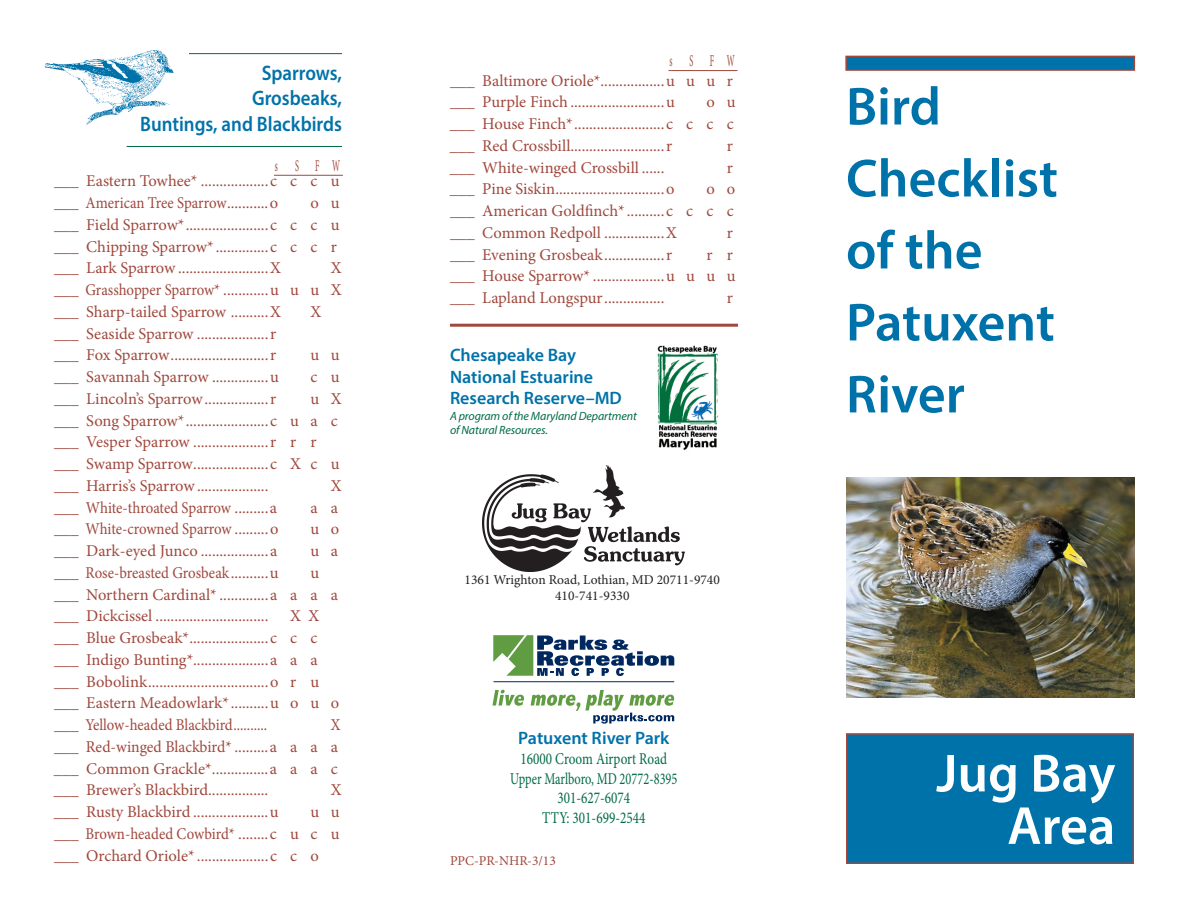
<style>
.page{position:relative;width:1188px;height:918px;background:#fff}
.page>*{position:absolute;margin:0;border:0;box-sizing:border-box;transform-origin:0 0}
.t1{font:600 54px/72px "Myriad Pro";color:#0072aa}
.t2{font:600 54px/52.5px "Myriad Pro";color:#fff;text-align:right}
.t3{font:600 21px/25.2px "Myriad Pro";color:#0072aa;text-align:right;scale:.9 1}
.t4{font:600 18px/21.6px "Myriad Pro";color:#0072aa}
.t5{font:16.5px/21.8px "Minion Pro";letter-spacing:-.005em;color:#a0483d}
.t6{font:16.5px/21.8px "Minion Pro";letter-spacing:-.005em;color:#a0483d;scale:.9 1}
.t7{font:16.5px/19.8px "Minion Pro";color:#006b48;text-align:center;scale:.8 1}
.t8{font:16.5px "Minion Pro";letter-spacing:-.005em;color:#a0483d;scale:.5 1}
.t9{font:13.5px/16.2px "Minion Pro";color:#231f20;text-align:center}
.t10{font:13.5px "Minion Pro";color:#a0483d}
.t11{font:italic 12px/13.5px "Myriad Pro";letter-spacing:-.01em;color:#006b48}
</style>
<div class="page">
<img style="left:45px;top:50px;width:129px;height:76px">
<div style="left:846px;top:733px;width:288px;height:131px;background:#0072aa;border:2px solid #a0483d"></div>
<div style="left:845px;top:56px;width:290px;height:15px;background:#0072aa;border:2px solid #a0483d"></div>
<hr style="left:274px;top:175px;width:69px;height:1px;background:#a0483d">
<hr style="left:189px;top:53px;width:153px;height:1px;background:#006b48">
<hr style="left:127px;top:146px;width:215px;height:1px;background:#006b48">
<hr style="left:669px;top:70px;width:68px;height:1px;background:#a0483d">
<hr style="left:450px;top:324px;width:288px;height:3px;background:#a0483d">
<img style="left:483px;top:465px;width:201px;height:107px">
<svg style="left:493px;top:635px;width:181px;height:41px"></svg>
<hr style="left:494px;top:681px;width:180px;height:1px;background:#00285f">
<svg style="left:492px;top:690px;width:32px;height:16px"></svg>
<svg style="left:531px;top:690px;width:143px;height:34px"></svg>
<img style="left:657px;top:345px;width:61px;height:105px">
<img style="left:846px;top:477px;width:288px;height:221px">
<p class="t3" style="left:140px;top:60px;width:226px">Sparrows,<br>Grosbeaks,<br>Buntings, and Blackbirds</p>
<p class="t8" style="left:275px;top:154px;width:132px">sSFW</p>
<p class="t5" style="left:54px;top:170px;width:287px">___ Eastern Towhee* ..................c c c u ___ American Tree Sparrow...........o</p>
<p class="t5" style="left:54px;top:192px;width:287px;text-indent:256px">o u ___ Field Sparrow*......................c c c u ___ Chipping Sparrow* ..............c c c r ___ Lark Sparrow ........................X</p>
<p class="t5" style="left:54px;top:257px;width:289px;text-align:justify;text-indent:277px">X ___ Grasshopper Sparrow* ............u u u X ___ Sharp-tailed Sparrow ..........X</p>
<p class="t5" style="left:311px;top:301px;width:12px">X</p>
<p class="t5" style="left:54px;top:323px;width:224px">___ Seaside Sparrow ...................r ___ Fox Sparrow..........................r</p>
<p class="t5" style="left:311px;top:344px;width:31px">u u</p>
<p class="t5" style="left:54px;top:366px;width:226px">___ Savannah Sparrow ...............u</p>
<p class="t5" style="left:311px;top:366px;width:31px">c u</p>
<p class="t5" style="left:54px;top:388px;width:224px">___ Lincoln’s Sparrow.................r</p>
<p class="t5" style="left:54px;top:388px;width:289px;text-indent:256px">u X ___ Song Sparrow*......................c u a c ___ Vesper Sparrow ....................r r r ___ Swamp Sparrow....................c X c u ___ Harris’s Sparrow...................</p>
<p class="t5" style="left:331px;top:475px;width:12px">X</p>
<p class="t5" style="left:54px;top:497px;width:225px">___ White-throated Sparrow .........a</p>
<p class="t5" style="left:311px;top:497px;width:29px">a a</p>
<p class="t5" style="left:54px;top:518px;width:226px">___ White-crowned Sparrow .........o</p>
<p class="t5" style="left:311px;top:518px;width:30px">u o</p>
<p class="t5" style="left:54px;top:540px;width:225px">___ Dark-eyed Junco ..................a</p>
<p class="t5" style="left:311px;top:540px;width:29px">u a</p>
<p class="t5" style="left:54px;top:562px;width:226px">___ Rose-breasted Grosbeak..........u</p>
<p class="t5" style="left:54px;top:562px;width:285px;text-indent:256px">u ___ Northern Cardinal* .............a a a a ___ Dickcissel ..............................</p>
<p class="t5" style="left:54px;top:605px;width:287px;text-indent:236px">X X ___ Blue Grosbeak*.....................c c c ___ Indigo Bunting*....................a a a ___ Bobolink................................o r u ___ Eastern Meadowlark*..........u o u o ___ Yellow-headed Blackbird..........</p>
<p class="t6" style="left:54px;top:714px;width:320px;text-indent:277px">X ___ Red-winged Blackbird* .........a a a a ___ Common Grackle*...............a a a c ___ Brewer’s Blackbird................</p>
<p class="t5" style="left:331px;top:779px;width:12px">X</p>
<p class="t5" style="left:54px;top:801px;width:226px">___ Rusty Blackbird ....................u</p>
<p class="t5" style="left:54px;top:801px;width:287px;text-align:justify;text-indent:256px">u u ___ Brown-headed Cowbird* ........c u c u ___ Orchard Oriole* ...................c c o</p>
<p class="t8" style="left:669px;top:50px;width:132px">sSFW</p>
<p class="t5" style="left:450px;top:70px;width:284px">___ Baltimore Oriole*.................u u u r ___ Purple Finch .........................u</p>
<p class="t5" style="left:450px;top:91px;width:287px;text-align:justify;text-indent:257px">o u ___ House Finch*........................c c c c ___ Red Crossbill.........................r</p>
<p class="t5" style="left:727px;top:135px;width:8px">r</p>
<p class="t5" style="left:450px;top:156px;width:216px">___ White-winged Crossbill ......</p>
<p class="t5" style="left:727px;top:156px;width:8px">r</p>
<p class="t5" style="left:450px;top:178px;width:226px">___ Pine Siskin.............................o</p>
<p class="t5" style="left:450px;top:178px;width:287px;text-align:justify;text-indent:256px">o o ___ American Goldfinch* ..........c c c c ___ Common Redpoll ................X</p>
<p class="t5" style="left:727px;top:222px;width:8px">r</p>
<p class="t5" style="left:450px;top:243px;width:224px">___ Evening Grosbeak................r</p>
<p class="t5" style="left:450px;top:243px;width:287px;text-indent:256px">r r ___ House Sparrow* ...................u u u u ___ Lapland Longspur................</p>
<p class="t5" style="left:727px;top:287px;width:8px">r</p>
<p class="t4" style="left:450px;top:344px;width:173px">Chesapeake Bay<br>National Estuarine<br>Research Reserve–MD</p>
<p class="t11" style="left:450px;top:409px;width:188px">A program of the Maryland Department of Natural Resources.</p>
<p class="t9" style="left:465px;top:572px;width:257px">1361 Wrighton Road, Lothian, MD 20711-9740<br>410-741-9330</p>
<p class="t4" style="left:518px;top:727px;width:153px">Patuxent River Park</p>
<p class="t7" style="left:510px;top:749px;width:211px">16000 Croom Airport Road<br>Upper Marlboro, MD 20772-8395<br>301-627-6074<br>TTY: 301-699-2544</p>
<p class="t10" style="left:450px;top:852px;width:107px">PPC-PR-NHR-3/13</p>
<h1 class="t1" style="left:846px;top:69px;width:214px">Bird<br>Checklist of the<br>Patuxent<br>River</h1>
<h1 class="t2" style="left:936px;top:746px;width:181px">Jug Bay<br>Area</h1>
</div>
